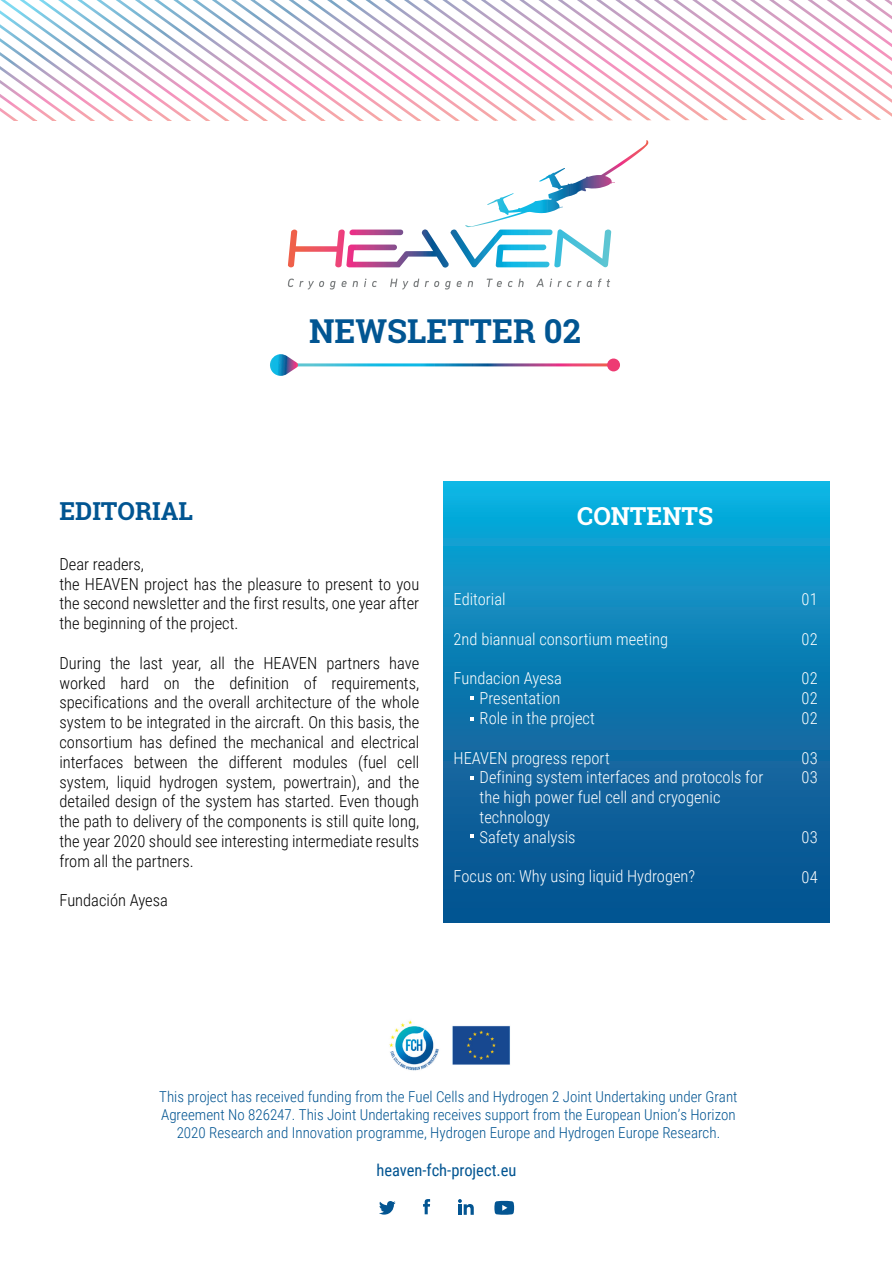
<style>
.page{position:relative;width:893px;height:1263px;background:#fff}
.page>*{position:absolute;margin:0;border:0;box-sizing:border-box;transform-origin:0 0}
.t1{font:700 33px "Roboto Slab";color:#015592}
.t2{font:700 24.75px "Roboto Slab";color:#015592}
.t3{font:700 24.75px "Roboto Slab";color:#fff}
.t4{font:300 16.5px/19.8px "Roboto Condensed";color:#000001}
.t5{font:300 16.5px/19.8px "Roboto Condensed";color:#fff}
.t6{font:16.5px "Roboto Condensed";color:#015491}
.t7{font:300 15px/18px "Roboto Condensed";color:#015491;text-align:center}
</style>
<div class="page">
<svg style="left:288px;top:279px;width:36px;height:10px"></svg>
<svg style="left:330px;top:281px;width:17px;height:9px"></svg>
<svg style="left:353px;top:281px;width:5px;height:6px"></svg>
<svg style="left:364px;top:279px;width:13px;height:8px"></svg>
<svg style="left:390px;top:279px;width:29px;height:10px"></svg>
<svg style="left:425px;top:281px;width:14px;height:6px"></svg>
<svg style="left:445px;top:281px;width:6px;height:9px"></svg>
<svg style="left:457px;top:281px;width:5px;height:6px"></svg>
<svg style="left:468px;top:281px;width:5px;height:6px"></svg>
<svg style="left:487px;top:279px;width:15px;height:8px"></svg>
<svg style="left:508px;top:279px;width:16px;height:8px"></svg>
<svg style="left:536px;top:279px;width:8px;height:8px"></svg>
<svg style="left:550px;top:279px;width:2px;height:8px"></svg>
<svg style="left:558px;top:281px;width:23px;height:6px"></svg>
<svg style="left:587px;top:281px;width:5px;height:6px"></svg>
<svg style="left:598px;top:279px;width:12px;height:8px"></svg>
<svg style="left:288px;top:229px;width:323px;height:39px"></svg>
<svg style="left:487px;top:141px;width:160px;height:70px"></svg>
<svg style="left:862px;top:0;width:19px;height:120px"></svg>
<svg style="left:843px;top:0;width:19px;height:120px"></svg>
<svg style="left:824px;top:0;width:19px;height:120px"></svg>
<svg style="left:804px;top:0;width:20px;height:120px"></svg>
<svg style="left:785px;top:0;width:19px;height:120px"></svg>
<svg style="left:766px;top:0;width:19px;height:120px"></svg>
<svg style="left:747px;top:0;width:19px;height:120px"></svg>
<svg style="left:728px;top:0;width:19px;height:120px"></svg>
<svg style="left:709px;top:0;width:19px;height:120px"></svg>
<svg style="left:690px;top:0;width:19px;height:120px"></svg>
<svg style="left:670px;top:0;width:20px;height:120px"></svg>
<svg style="left:651px;top:0;width:19px;height:120px"></svg>
<svg style="left:632px;top:0;width:19px;height:120px"></svg>
<svg style="left:613px;top:0;width:19px;height:120px"></svg>
<svg style="left:594px;top:0;width:19px;height:120px"></svg>
<svg style="left:575px;top:0;width:19px;height:120px"></svg>
<svg style="left:556px;top:0;width:19px;height:120px"></svg>
<svg style="left:536px;top:0;width:20px;height:120px"></svg>
<svg style="left:517px;top:0;width:19px;height:120px"></svg>
<svg style="left:498px;top:0;width:19px;height:120px"></svg>
<svg style="left:479px;top:0;width:19px;height:120px"></svg>
<svg style="left:460px;top:0;width:19px;height:120px"></svg>
<svg style="left:441px;top:0;width:19px;height:120px"></svg>
<svg style="left:422px;top:0;width:19px;height:120px"></svg>
<svg style="left:402px;top:0;width:20px;height:120px"></svg>
<svg style="left:0;top:0;width:400px;height:120px"></svg>
<div style="left:607px;top:358px;width:13px;height:13px;background:#ee3b73;border-radius:50%"></div>
<svg style="left:270px;top:354px;width:28px;height:22px"></svg>
<div style="left:444px;top:482px;width:385px;height:440px;background:linear-gradient(to bottom,#0eaada,#0a4887)"></div>
<svg style="left:470px;top:696px;width:3px;height:4px"></svg>
<svg style="left:470px;top:717px;width:3px;height:4px"></svg>
<svg style="left:470px;top:834px;width:3px;height:4px"></svg>
<svg style="left:379px;top:1199px;width:136px;height:16px"></svg>
<img style="left:389px;top:1020px;width:121px;height:51px">
<h1 class="t1" style="left:309px;top:308px;width:273px">NEWSLETTER 02</h1>
<h2 class="t2" style="left:59px;top:494px;width:135px">EDITORIAL</h2>
<p class="t4" style="left:59px;top:553px;width:361px">Dear readers,<br>the HEAVEN project has the pleasure to present to you the second newsletter and the first results, one year after the beginning of the project.</p>
<p class="t4" style="left:59px;top:652px;width:361px;text-align:justify">During the last year, all the HEAVEN partners have worked hard on the definition of requirements, specifications and the overall architecture of the whole system to be integrated in the aircraft. On this basis, the consortium has defined the mechanical and electrical interfaces between the different modules (fuel cell system, liquid hydrogen system, powertrain), and the detailed design of the system has started. Even though the path to delivery of the components is still quite long, the year 2020 should see interesting intermediate results from all the partners.</p>
<p class="t4" style="left:59px;top:890px;width:110px">Fundación Ayesa</p>
<h2 class="t3" style="left:577px;top:499px;width:137px">CONTENTS</h2>
<p class="t5" style="left:454px;top:589px;width:53px">Editorial</p>
<p class="t5" style="left:454px;top:628px;width:216px">2nd biannual consortium meeting</p>
<p class="t5" style="left:480px;top:668px;width:117px;text-indent:-26px">Fundacion Ayesa<br>Presentation<br>Role in the project</p>
<p class="t5" style="left:480px;top:747px;width:285px;text-indent:-26px">HEAVEN progress report<br>Defining system interfaces and protocols for the high power fuel cell and cryogenic technology<br>Safety analysis</p>
<p class="t5" style="left:454px;top:866px;width:243px">Focus on: Why using liquid Hydrogen?</p>
<p class="t5" style="left:802px;top:589px;width:18px">01</p>
<p class="t5" style="left:802px;top:628px;width:18px">02</p>
<p class="t5" style="left:802px;top:668px;width:18px;text-align:justify">02<br>02<br>02</p>
<p class="t5" style="left:802px;top:747px;width:18px">03<br>03</p>
<p class="t5" style="left:802px;top:826px;width:18px">03</p>
<p class="t5" style="left:802px;top:866px;width:18px">04</p>
<p class="t7" style="left:159px;top:1087px;width:580px">This project has received funding from the Fuel Cells and Hydrogen 2 Joint Undertaking under Grant<br>Agreement No 826247. This Joint Undertaking receives support from the European Union’s Horizon<br>2020 Research and Innovation programme, Hydrogen Europe and Hydrogen Europe Research.</p>
<p class="t6" style="left:376px;top:1158px;width:142px">heaven-fch-project.eu</p>
</div>
